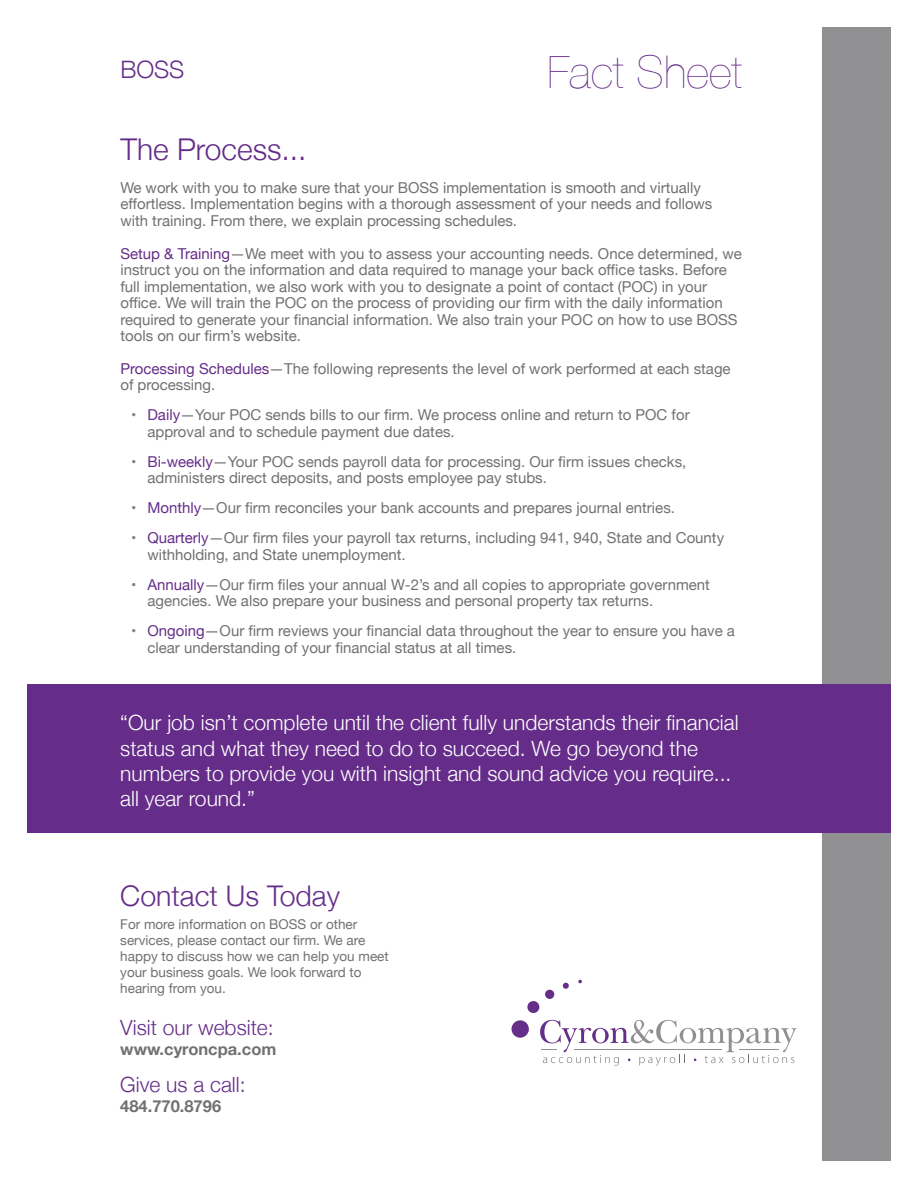
<style>
.page{position:relative;width:918px;height:1188px;background:#fff}
.page>*{position:absolute;margin:0;border:0;box-sizing:border-box;transform-origin:0 0}
.t1{font:200 45px "Helvetica Neue";color:#652d89}
.t2{font:300 30px "Helvetica Neue";color:#652d89}
.t3{font:300 28.5px "Helvetica Neue";color:#652d89}
.t4{font:300 24px "Helvetica Neue";color:#652d89}
.t5{font:300 21px/25.2px "Helvetica Neue";color:#fff}
.t6{font:300 21px "Helvetica Neue";color:#652d89}
.t7{font:700 16.5px "Helvetica Neue";color:#717073}
.t8{font:15px/16.5px "Helvetica Neue";color:#717073}
.t9{font:13.5px/16.2px "Helvetica Neue";color:#717073}
.s1{color:#652d89}
.s2{color:#808285}
</style>
<div class="page">
<div style="left:822px;top:27px;width:69px;height:1134px;background:#909093"></div>
<div style="left:27px;top:685px;width:864px;height:148px;background:#652d89"></div>
<svg style="left:511px;top:979px;width:285px;height:87px"></svg>
<h3 class="t4" style="left:120px;top:50px;width:66px">BOSS</h3>
<h1 class="t1" style="left:548px;top:37px;width:196px">Fact Sheet</h1>
<h2 class="t2" style="left:120px;top:125px;width:188px">The Process...</h2>
<p class="t8" style="left:120px;top:180px;width:594px">We work with you to make sure that your BOSS implementation is smooth and virtually effortless. Implementation begins with a thorough assessment of your needs and follows with training. From there, we explain processing schedules.</p>
<p class="t8" style="left:120px;top:246px;width:623px"><span class="s1">Setup &amp; Training</span>—We meet with you to assess your accounting needs. Once determined, we instruct you on the information and data required to manage your back office tasks. Before full implementation, we also work with you to designate a point of contact (POC) in your office. We will train the POC on the process of providing our firm with the daily information required to generate your financial information. We also train your POC on how to use BOSS tools on our firm’s website.</p>
<p class="t8" style="left:120px;top:361px;width:612px"><span class="s1">Processing Schedules</span>—The following represents the level of work performed at each stage of processing.</p>
<p class="t8" style="left:147px;top:408px;width:544px;text-indent:-16px"><span class="s2">•</span> <span class="s1">Daily</span>—Your POC sends bills to our firm. We process online and return to POC for approval and to schedule payment due dates.</p>
<p class="t8" style="left:147px;top:454px;width:540px;text-indent:-16px"><span class="s2">•</span> <span class="s1">Bi-weekly</span>—Your POC sends payroll data for processing. Our firm issues checks, administers direct deposits, and posts employee pay stubs.</p>
<p class="t8" style="left:131px;top:501px;width:545px"><span class="s2">•</span> <span class="s1">Monthly</span>—Our firm reconciles your bank accounts and prepares journal entries.</p>
<p class="t8" style="left:147px;top:531px;width:578px;text-indent:-16px"><span class="s2">•</span> <span class="s1">Quarterly</span>—Our firm files your payroll tax returns, including 941, 940, State and County withholding, and State unemployment.</p>
<p class="t8" style="left:147px;top:577px;width:564px;text-indent:-16px"><span class="s2">•</span> <span class="s1">Annually</span>—Our firm files your annual W-2’s and all copies to appropriate government agencies. We also prepare your business and personal property tax returns.</p>
<p class="t8" style="left:147px;top:624px;width:589px;text-indent:-16px"><span class="s2">•</span> <span class="s1">Ongoing</span>—Our firm reviews your financial data throughout the year to ensure you have a clear understanding of your financial status at all times.</p>
<h3 class="t5" style="left:120px;top:709px;width:620px">“Our job isn’t complete until the client fully understands their financial status and what they need to do to succeed. We go beyond the numbers to provide you with insight and sound advice you require... all year round.”</h3>
<h3 class="t3" style="left:120px;top:872px;width:221px">Contact Us Today</h3>
<p class="t9" style="left:120px;top:916px;width:270px">For more information on BOSS or other services, please contact our firm. We are happy to discuss how we can help you meet your business goals. We look forward to hearing from you.</p>
<h3 class="t6" style="left:120px;top:1010px;width:155px">Visit our website:</h3>
<p class="t7" style="left:120px;top:1036px;width:158px">www.cyroncpa.com</p>
<h3 class="t6" style="left:120px;top:1067px;width:127px">Give us a call:</h3>
<p class="t7" style="left:120px;top:1093px;width:102px">484.770.8796</p>
</div>
